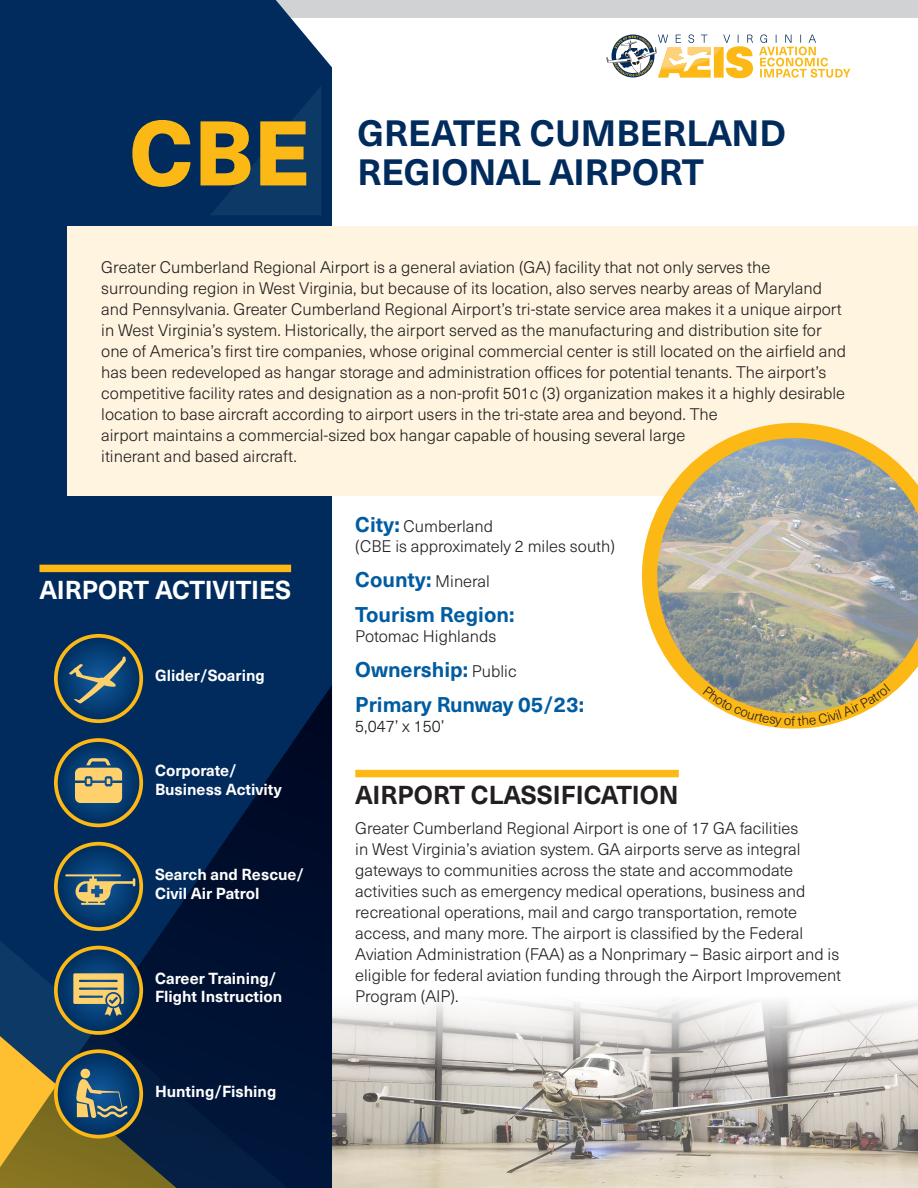
<style>
.page{position:relative;width:918px;height:1188px;background:#fff}
.page>*{position:absolute;margin:0;border:0;box-sizing:border-box;transform-origin:0 0}
.Airport_ID{font:800 90px "Neue Haas Unica W1 G";color:#fcb814}
.Airport_Name{font:700 36px/39px "Neue Haas Unica W1 G";color:#002b5c}
.Header_1_-_black{font:700 25.5px "Neue Haas Unica W1 G";color:#231f20}
.Header_1_-_white{font:700 25.5px "Neue Haas Unica W1 G";letter-spacing:-.01em;color:#fff}
.Bold_Start{font:700 21px "Neue Haas Unica W1 G";color:#005ca1}
.Body{font:300 16.5px/21px "Neue Haas Unica W1 G";color:#231f20}
.Bold_Start-2{font:300 16.5px/19.8px "Neue Haas Unica W1 G";color:#231f20}
.Airport_Activity_Tex{font:700 15.75px/18.9px "Neue Haas Unica W1 G";color:#fff}
.s1{font-weight:700;font-size:21px;color:#005ca1}
.s2{font-weight:300;font-size:16.5px;color:#231f20}
</style>
<div class="page">
<img style="left:332px;top:1001px;width:586px;height:187px">
<div style="left:144px;top:0;width:774px;height:17px;background:#d1d2d4"></div>
<div style="left:0;top:0;width:332px;height:685px;background:#002b5c"></div>
<svg style="left:0;top:685px;width:332px;height:503px;background:#031f45"></svg>
<div style="left:68px;top:226px;width:850px;height:269px;background:#fef4df"></div>
<div style="left:355px;top:770px;width:324px;height:7px;background:#fcb814"></div>
<svg style="left:606px;top:34px;width:244px;height:44px"></svg>
<svg style="left:210px;top:86px;width:111px;height:129px;background:#053160"></svg>
<svg style="left:642px;top:423px;width:215px;height:306px"></svg>
<svg style="left:655px;top:436px;width:263px;height:279px;background:#b0af9e"></svg>
<div style="left:39px;top:565px;width:252px;height:7px;background:#fcb814"></div>
<svg style="left:0;top:1036px;width:176px;height:152px;background:#5f5f3e"></svg>
<svg style="left:56px;top:948px;width:85px;height:85px;background:#174163"></svg>
<div style="left:54px;top:946px;width:89px;height:89px;border:4px solid #fcb814;border-radius:50%"></div>
<svg style="left:73px;top:973px;width:51px;height:43px;background:#9e9a74"></svg>
<svg style="left:56px;top:844px;width:85px;height:85px;background:#174366"></svg>
<div style="left:54px;top:842px;width:89px;height:89px;border:4px solid #fcb814;border-radius:50%"></div>
<svg style="left:65px;top:874px;width:70px;height:31px;background:#5f7576"></svg>
<svg style="left:56px;top:740px;width:85px;height:85px;background:#164164"></svg>
<div style="left:54px;top:738px;width:89px;height:89px;border:4px solid #fcb814;border-radius:50%"></div>
<svg style="left:75px;top:758px;width:47px;height:45px;background:#baaa71"></svg>
<svg style="left:56px;top:636px;width:85px;height:85px;background:#1a4261"></svg>
<div style="left:54px;top:634px;width:89px;height:89px;border:4px solid #fcb814;border-radius:50%"></div>
<svg style="left:69px;top:657px;width:57px;height:46px;background:#39617b"></svg>
<svg style="left:703px;top:684px;width:187px;height:44px"></svg>
<p class="Airport_ID" style="left:129px;top:83px;width:183px">CBE</p>
<p class="Airport_Name" style="left:357px;top:112px;width:430px">GREATER CUMBERLAND<br>REGIONAL AIRPORT</p>
<p class="Body" style="left:101px;top:256px;width:746px">Greater Cumberland Regional Airport is a general aviation (GA) facility that not only serves the surrounding region in West Virginia, but because of its location, also serves nearby areas of Maryland and Pennsylvania. Greater Cumberland Regional Airport’s tri-state service area makes it a unique airport in West Virginia’s system. Historically, the airport served as the manufacturing and distribution site for one of America’s first tire companies, whose original commercial center is still located on the airfield and has been redeveloped as hangar storage and administration offices for potential tenants. The airport’s competitive facility rates and designation as a non-profit 501c (3) organization makes it a highly desirable location to base aircraft according to airport users in the tri-state area and beyond. The<br>airport maintains a commercial-sized box hangar capable of housing several large<br>itinerant and based aircraft.</p>
<p class="Header_1_-_white" style="left:39px;top:570px;width:253px">AIRPORT ACTIVITIES</p>
<p class="Airport_Activity_Tex" style="left:155px;top:665px;width:111px">Glider/Soaring</p>
<p class="Airport_Activity_Tex" style="left:155px;top:760px;width:128px">Corporate/<br>Business Activity</p>
<p class="Airport_Activity_Tex" style="left:155px;top:864px;width:151px">Search and Rescue/<br>Civil Air Patrol</p>
<p class="Airport_Activity_Tex" style="left:155px;top:967px;width:129px">Career Training/<br>Flight Instruction</p>
<p class="Airport_Activity_Tex" style="left:155px;top:1081px;width:123px">Hunting/Fishing</p>
<p class="Bold_Start-2" style="left:355px;top:515px;width:261px"><span class="s1">City:</span> Cumberland<br>(CBE is approximately 2 miles south)</p>
<p class="Bold_Start" style="left:355px;top:563px;width:136px">County: <span class="s2">Mineral</span></p>
<p class="Bold_Start" style="left:355px;top:598px;width:161px">Tourism Region:</p>
<p class="Bold_Start-2" style="left:355px;top:625px;width:142px">Potomac Highlands</p>
<p class="Bold_Start" style="left:355px;top:653px;width:163px">Ownership: <span class="s2">Public</span></p>
<p class="Bold_Start" style="left:355px;top:689px;width:230px">Primary Runway 05/23:</p>
<p class="Bold_Start-2" style="left:355px;top:715px;width:91px">5,047’ x 150’</p>
<p class="Header_1_-_black" style="left:355px;top:776px;width:325px">AIRPORT CLASSIFICATION</p>
<p class="Body" style="left:355px;top:817px;width:487px">Greater Cumberland Regional Airport is one of 17 GA facilities<br>in West Virginia’s aviation system. GA airports serve as integral gateways to communities across the state and accommodate activities such as emergency medical operations, business and recreational operations, mail and cargo transportation, remote access, and many more. The airport is classified by the Federal Aviation Administration (FAA) as a Nonprimary – Basic airport and is eligible for federal aviation funding through the Airport Improvement Program (AIP).</p>
</div>
